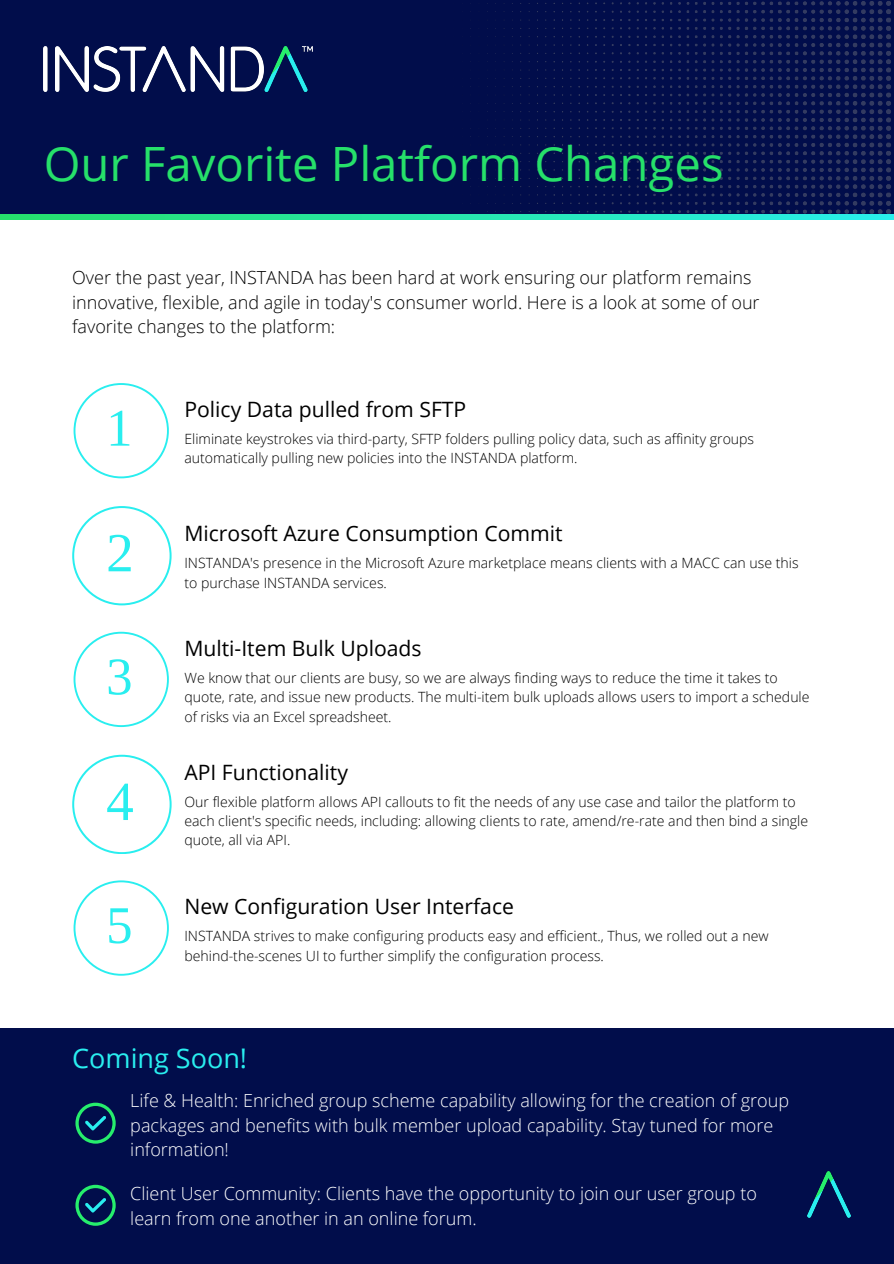
<style>
.page{position:relative;width:894px;height:1264px;background:#fff}
.page>*{position:absolute;margin:0;border:0;box-sizing:border-box;transform-origin:0 0}
.t1{font:55.2px "Liberation Serif";color:#29eeef}
.t2{font:52.95px "Liberation Serif";color:#29eeef}
.t3{font:47.25px "Open Sans";color:#26e06a}
.t4{font:27px "Open Sans";color:#29eeef}
.t5{font:21.15px "Open Sans";color:#000}
.t6{font:300 18px/24.8px "Open Sans";color:#fff}
.t7{font:300 18px/24.8px "Open Sans";color:#000}
.t8{font:300 14.1px/19.4px "Open Sans";color:#000}
</style>
<div class="page">
<div style="left:0;top:0;width:437px;height:214px;background:#010d4b"></div>
<img style="left:44px;top:46px;width:268px;height:46px">
<div style="left:0;top:1028px;width:893px;height:235px;background:#010d4b"></div>
<img style="left:806px;top:1171px;width:44px;height:45px">
<svg style="left:0;top:214px;width:893px;height:5px;background:#27e6ab"></svg>
<img style="left:437px;top:0;width:456px;height:214px">
<svg style="left:73px;top:383px;width:96px;height:95px"></svg>
<svg style="left:72px;top:506px;width:99px;height:99px"></svg>
<svg style="left:73px;top:631px;width:96px;height:96px"></svg>
<svg style="left:72px;top:754px;width:99px;height:99px"></svg>
<svg style="left:73px;top:880px;width:96px;height:95px"></svg>
<svg style="left:75px;top:1102px;width:41px;height:41px;background:#0b4b5b"></svg>
<svg style="left:75px;top:1184px;width:41px;height:41px;background:#0b4b5b"></svg>
<p class="t3" style="left:44px;top:130px;width:681px">Our Favorite Platform Changes</p>
<p class="t7" style="left:72px;top:264px;width:688px">Over the past year, INSTANDA has been hard at work ensuring our platform remains innovative, flexible, and agile in today's consumer world. Here is a look at some of our favorite changes to the platform:</p>
<p class="t2" style="left:106px;top:398px;width:28px">1</p>
<p class="t1" style="left:106px;top:522px;width:29px">2</p>
<p class="t2" style="left:106px;top:647px;width:28px">3</p>
<p class="t1" style="left:106px;top:770px;width:29px">4</p>
<p class="t2" style="left:106px;top:895px;width:28px">5</p>
<p class="t5" style="left:184px;top:394px;width:283px">Policy Data pulled from SFTP</p>
<p class="t8" style="left:184px;top:428px;width:571px">Eliminate keystrokes via third-party, SFTP folders pulling policy data, such as affinity groups automatically pulling new policies into the INSTANDA platform.</p>
<p class="t5" style="left:184px;top:518px;width:379px">Microsoft Azure Consumption Commit</p>
<p class="t8" style="left:184px;top:553px;width:615px">INSTANDA's presence in the Microsoft Azure marketplace means clients with a MACC can use this to purchase INSTANDA services.</p>
<p class="t5" style="left:184px;top:633px;width:239px">Multi-Item Bulk Uploads</p>
<p class="t8" style="left:184px;top:667px;width:626px">We know that our clients are busy, so we are always finding ways to reduce the time it takes to quote, rate, and issue new products. The multi-item bulk uploads allows users to import a schedule of risks via an Excel spreadsheet.</p>
<p class="t5" style="left:184px;top:757px;width:165px">API Functionality</p>
<p class="t8" style="left:184px;top:791px;width:625px">Our flexible platform allows API callouts to fit the needs of any use case and tailor the platform to each client's specific needs, including: allowing clients to rate, amend/re-rate and then bind a single quote, all via API.</p>
<p class="t5" style="left:184px;top:891px;width:331px">New Configuration User Interface</p>
<p class="t8" style="left:184px;top:926px;width:585px">INSTANDA strives to make configuring products easy and efficient., Thus, we rolled out a new behind-the-scenes UI to further simplify the configuration process.</p>
<p class="t4" style="left:72px;top:1038px;width:176px">Coming Soon!</p>
<p class="t6" style="left:130px;top:1087px;width:660px">Life &amp; Health: Enriched group scheme capability allowing for the creation of group packages and benefits with bulk member upload capability. Stay tuned for more information!</p>
<p class="t6" style="left:130px;top:1180px;width:628px">Client User Community: Clients have the opportunity to join our user group to learn from one another in an online forum.</p>
</div>
